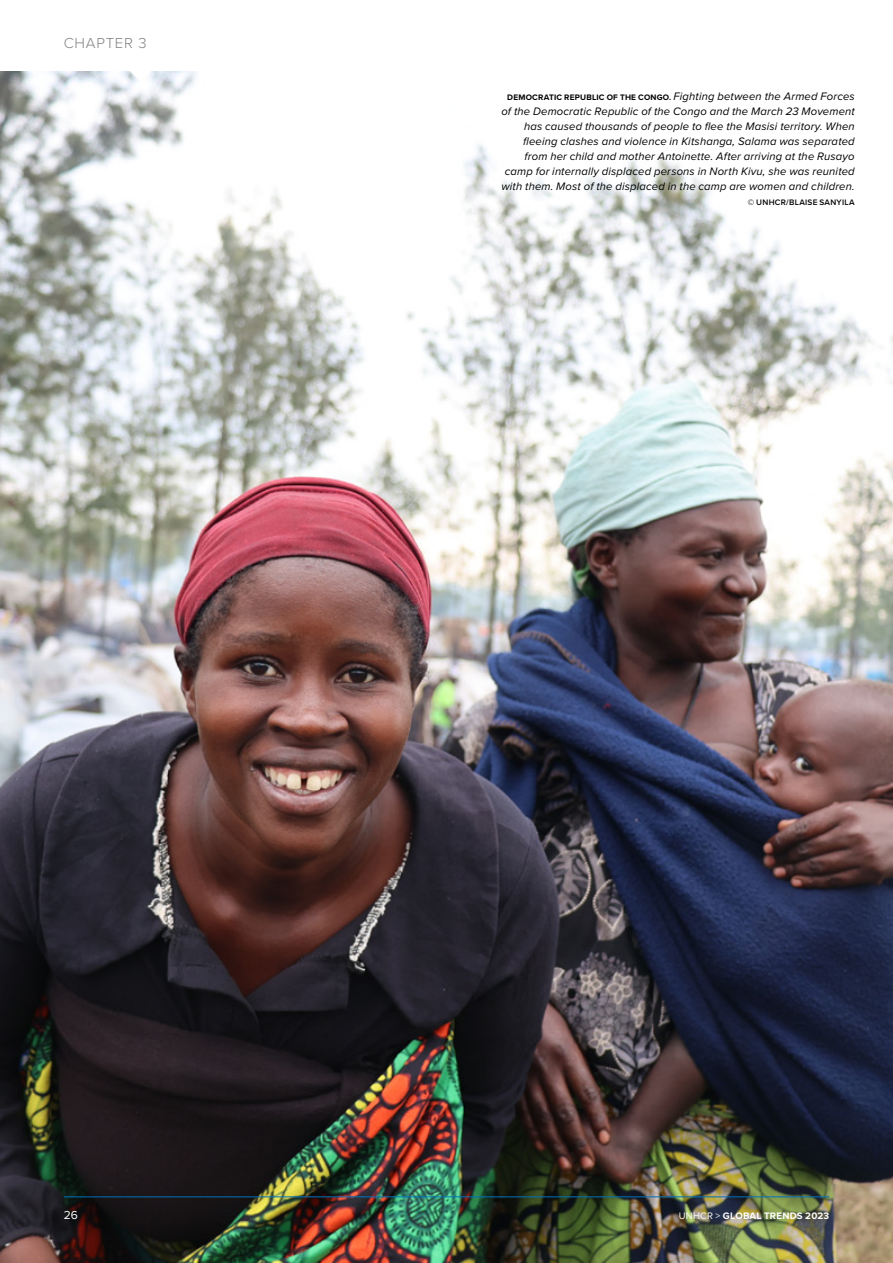
<style>
.page{position:relative;width:893px;height:1263px;background:#fff}
.page>*{position:absolute;margin:0;border:0;box-sizing:border-box;transform-origin:0 0}
.t1{font:300 15px "Proxima Nova";color:#808285}
.t2{font:12px "Proxima Nova";color:#fff}
.t3{font:italic 11.25px/15px "Proxima Nova";letter-spacing:.015em;color:#000;text-align:right}
.t4{font:700 9.75px "Proxima Nova";letter-spacing:.02em;color:#fff}
.t5{font:700 8.25px "Proxima Nova";letter-spacing:.025em;color:#000}
.t6{font:600 8.25px "Proxima Nova";letter-spacing:.03em;color:#000}
.s1{font-weight:400;font-style:italic;font-size:11.25px}
.s2{font-weight:400}
</style>
<div class="page">
<img style="left:0;top:71px;width:893px;height:1192px">
<hr style="left:64px;top:1196px;width:765px;height:1px;background:#0072bc">
<svg style="left:127px;top:71px;width:27px;height:11px"></svg>
<h1 class="t1" style="left:64px;top:32px;width:22px">CHAPTER</h1>
<h1 class="t1" style="left:138px;top:32px;width:10px">3</h1>
<p class="t5" style="left:507px;top:91px;width:349px">DEMOCRATIC REPUBLIC OF THE CONGO. <span class="s1">Fighting between the Armed Forces</span></p>
<p class="t3" style="left:501px;top:103px;width:355px">of the Democratic Republic of the Congo and the March 23 Movement has caused thousands of people to flee the Masisi territory. When fleeing clashes and violence in Kitshanga, Salama was separated from her child and mother Antoinette. After arriving at the Rusayo camp for internally displaced persons in North Kivu, she was reunited with them. Most of the displaced in the camp are women and children.</p>
<p class="t6" style="left:748px;top:196px;width:108px">© UNHCR/BLAISE SANYILA</p>
<p class="t2" style="left:64px;top:1206px;width:16px">26</p>
<p class="t4" style="left:679px;top:1208px;width:152px"><span class="s2">UNHCR &gt;</span> GLOBAL TRENDS 2023</p>
</div>
